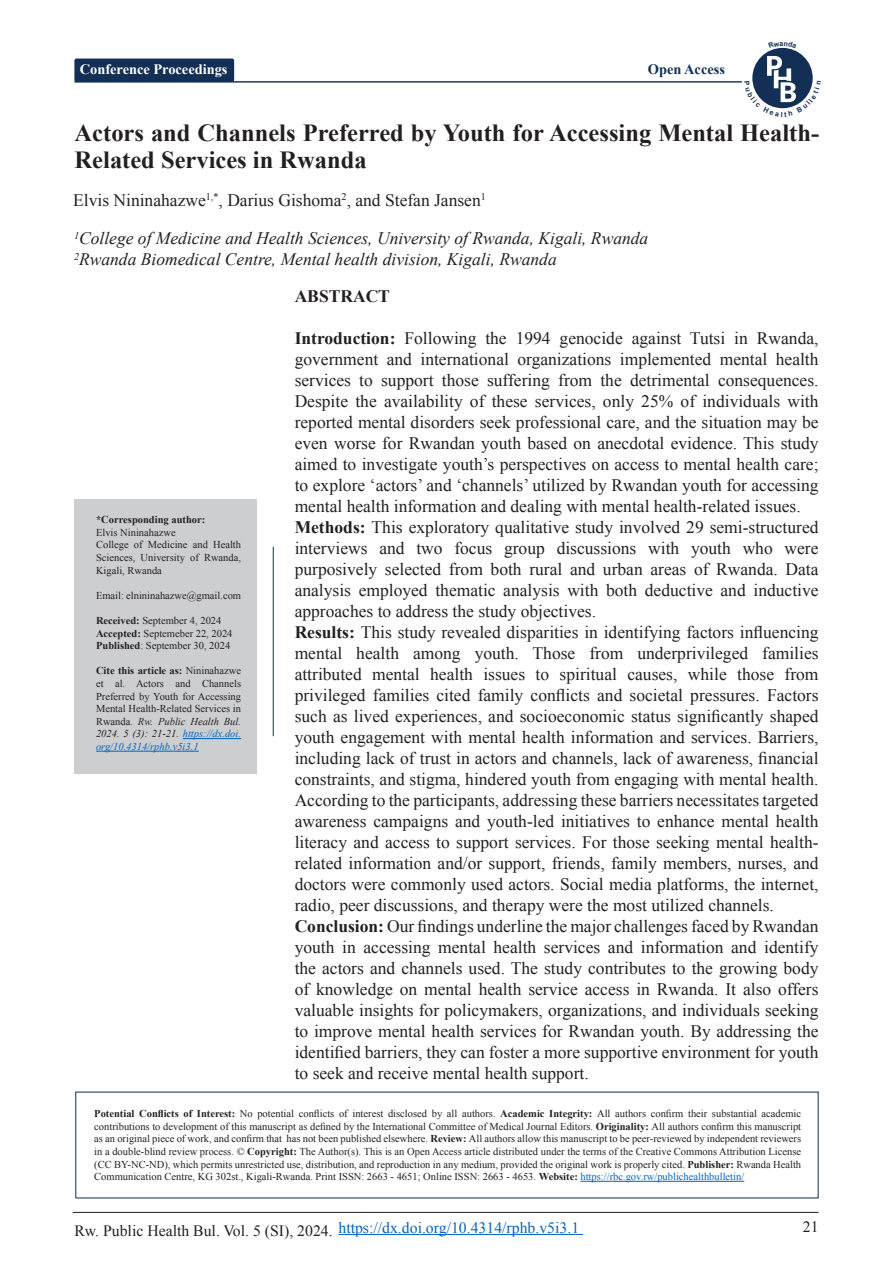
<style>
.page{position:relative;width:893px;height:1275px;background:#fff}
.page>*{position:absolute;margin:0;border:0;box-sizing:border-box;transform-origin:0 0}
.t1{font:700 24.5px/27.3px "Times New Roman";color:#231f20}
.t2{font:17.5px/21px "Times New Roman";color:#231f20;text-align:justify}
.t3{font:italic 17.5px "Times New Roman";color:#231f20}
.t4{font:700 17.5px "Times New Roman";color:#231f20}
.t5{font:15.75px "Times New Roman";color:#0563c1}
.t6{font:15.75px "Times New Roman";color:#231f20}
.t7{font:700 14.35px "Times New Roman";color:#fff}
.t8{font:700 14.35px "Times New Roman";color:#132f56}
.t9{font:10.5px/12.6px "Times New Roman";color:#231f20;text-align:justify}
.t10{font:700 10.5px "Times New Roman";color:#231f20}
.s1{font-weight:700}
.s2{color:#0563c1}
.s3{font-style:italic}
.s4{font-style:italic;color:#0563c1}
</style>
<div class="page">
<hr style="left:73px;top:1212px;width:746px;height:1px;background:#231f20">
<hr style="left:74px;top:81px;width:668px;height:2px;background:#132f56">
<div style="left:752px;top:48px;width:61px;height:60px;background:#132f56;border-radius:50%"></div>
<hr style="left:273px;top:547px;width:1px;height:189px;background:#122f55">
<hr style="left:580px;top:1181px;width:164px;height:1px;background:#0563c1">
<div style="left:74px;top:59px;width:160px;height:23px;background:#132f56;border-radius:2px"></div>
<div style="left:74px;top:499px;width:183px;height:274px;background:#cdced0"></div>
<hr style="left:183px;top:738px;width:58px;height:1px;background:#0563c1">
<hr style="left:96px;top:751px;width:103px;height:1px;background:#0563c1">
<hr style="left:338px;top:1234px;width:245px;height:1px;background:#0563c1">
<svg style="left:752px;top:56px;width:61px;height:53px"></svg>
<p class="t7" style="left:80px;top:59px;width:149px">Conference Proceedings</p>
<p class="t8" style="left:648px;top:59px;width:79px">Open Access</p>
<p class="t1" style="left:75px;top:118px;width:746px">Actors and Channels Preferred by Youth for Accessing Mental Health-<br>Related Services in Rwanda</p>
<p class="t2" style="left:73px;top:189px;width:414px">Elvis Nininahazwe<sup>1,*</sup>, Darius Gishoma<sup>2</sup>, and Stefan Jansen<sup>1</sup></p>
<p class="t3" style="left:74px;top:226px;width:576px"><sup>1</sup>College of Medicine and Health Sciences, University of Rwanda, Kigali, Rwanda</p>
<p class="t3" style="left:74px;top:247px;width:484px"><sup>2</sup>Rwanda Biomedical Centre, Mental health division, Kigali, Rwanda</p>
<p class="t4" style="left:295px;top:284px;width:97px">ABSTRACT</p>
<p class="t2" style="left:295px;top:327px;width:525px"><span class="s1">Introduction:</span> Following the 1994 genocide against Tutsi in Rwanda, government and international organizations implemented mental health services to support those suffering from the detrimental consequences.<br>Despite the availability of these services, only 25% of individuals with reported mental disorders seek professional care, and the situation may be even worse for Rwandan youth based on anecdotal evidence. This study aimed to investigate youth’s perspectives on access to mental health care; to explore ‘actors’ and ‘channels’ utilized by Rwandan youth for accessing mental health information and dealing with mental health-related issues.</p>
<p class="t2" style="left:295px;top:516px;width:525px"><span class="s1">Methods:</span> This exploratory qualitative study involved 29 semi-structured interviews and two focus group discussions with youth who were purposively selected from both rural and urban areas of Rwanda. Data analysis employed thematic analysis with both deductive and inductive approaches to address the study objectives.</p>
<p class="t2" style="left:295px;top:621px;width:525px"><span class="s1">Results:</span> This study revealed disparities in identifying factors influencing mental health among youth. Those from underprivileged families attributed mental health issues to spiritual causes, while those from privileged families cited family conflicts and societal pressures. Factors such as lived experiences, and socioeconomic status significantly shaped youth engagement with mental health information and services. Barriers, including lack of trust in actors and channels, lack of awareness, financial constraints, and stigma, hindered youth from engaging with mental health.<br>According to the participants, addressing these barriers necessitates targeted awareness campaigns and youth-led initiatives to enhance mental health literacy and access to support services. For those seeking mental health&shy;related information and/or support, friends, family members, nurses, and doctors were commonly used actors. Social media platforms, the internet, radio, peer discussions, and therapy were the most utilized channels.</p>
<p class="t2" style="left:295px;top:915px;width:525px"><span class="s1">Conclusion:</span> Our findings underline the major challenges faced by Rwandan youth in accessing mental health services and information and identify the actors and channels used. The study contributes to the growing body of knowledge on mental health service access in Rwanda. It also offers valuable insights for policymakers, organizations, and individuals seeking to improve mental health services for Rwandan youth. By addressing the identified barriers, they can foster a more supportive environment for youth to seek and receive mental health support.</p>
<p class="t9" style="left:94px;top:1107px;width:708px"><span class="s1">Potential Conflicts of Interest:</span> No potential conflicts of interest disclosed by all authors. <span class="s1">Academic Integrity:</span> All authors confirm their substantial academic contributions to development of this manuscript as defined by the International Committee of Medical Journal Editors. <span class="s1">Originality:</span> All authors confirm this manuscript as an original piece of work, and confirm that has not been published elsewhere. <span class="s1">Review:</span> All authors allow this manuscript to be peer-reviewed by independent reviewers in a double-blind review process. © <span class="s1">Copyright:</span> The Author(s). This is an Open Access article distributed under the terms of the Creative Commons Attribution License (CC BY-NC-ND), which permits unrestricted use, distribution, and reproduction in any medium, provided the original work is properly cited. <span class="s1">Publisher:</span> Rwanda Health Communication Centre, KG 302st., Kigali-Rwanda. Print ISSN: 2663 - 4651; Online ISSN: 2663 - 4653. <span class="s1">Website:</span> <span class="s2">https://rbc.gov.rw/publichealthbulletin/</span></p>
<p class="t10" style="left:96px;top:512px;width:111px">*Corresponding author:</p>
<p class="t9" style="left:96px;top:526px;width:81px">Elvis Nininahazwe</p>
<p class="t9" style="left:96px;top:538px;width:147px">College of Medicine and Health Sciences, University of Rwanda, Kigali, Rwanda</p>
<p class="t9" style="left:96px;top:589px;width:147px">Email: elnininahazwe@gmail.com</p>
<p class="t9" style="left:96px;top:614px;width:127px"><span class="s1">Received:</span> September 4, 2024</p>
<p class="t9" style="left:96px;top:627px;width:138px"><span class="s1">Accepted:</span> Septemeber 22, 2024</p>
<p class="t9" style="left:96px;top:639px;width:136px"><span class="s1">Published</span>: September 30, 2024</p>
<p class="t9" style="left:96px;top:664px;width:147px"><span class="s1">Cite this article as:</span> Nininahazwe et al. Actors and Channels Preferred by Youth for Accessing Mental Health-Related Services in Rwanda. <span class="s3">Rw. Public Health Bul.<br>2024. 5 (3): 21-21.</span> <span class="s4">https://dx.doi. org/10.4314/rphb.v5i3.1</span></p>
<p class="t6" style="left:74px;top:1220px;width:260px">Rw. Public Health Bul. Vol. 5 (SI), 2024.</p>
<p class="t6" style="left:803px;top:1216px;width:17px">21</p>
<p class="t5" style="left:338px;top:1217px;width:242px">https://dx.doi.org/10.4314/rphb.v5i3.1</p>
</div>
